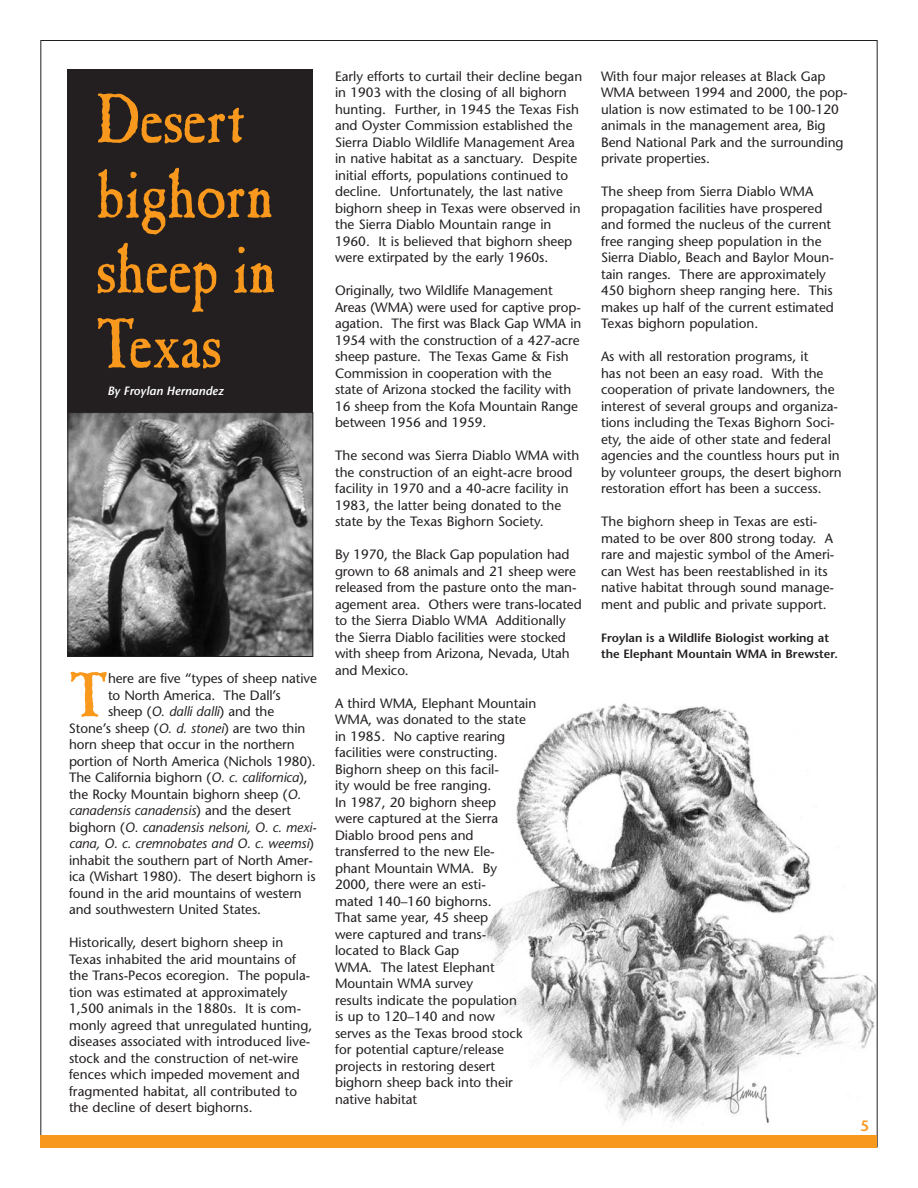
<style>
.page{position:relative;width:918px;height:1188px;background:#fff}
.page>*{position:absolute;margin:0;border:0;box-sizing:border-box;transform-origin:0 0}
.t1{font:70.5px/75px "Caslon Antique";letter-spacing:-.015em;color:#f8981d;scale:.9 1}
.t2{font:63.3px "Caslon Antique";color:#f8981d}
.t3{font:600 15px "Stone Sans";color:#f8981d}
.t4{font:13.5px/16.5px "Stone Sans";color:#231f20}
.t5{font:italic 13.5px "Stone Sans";letter-spacing:-.005em;color:#231f20}
.t6{font:600 12px/16.5px "Stone Sans";color:#231f20}
.t7{font:italic 600 12px "Stone Sans";color:#fff}
.s1{font-style:italic}
.s2{font-style:normal}
</style>
<div class="page">
<img style="left:481px;top:701px;width:396px;height:426px">
<div style="left:68px;top:70px;width:245px;height:354px;background:#231f20"></div>
<hr style="left:40px;top:40px;width:1px;height:1108px;background:#231f20">
<hr style="left:40px;top:40px;width:837px;height:1px;background:#231f20">
<hr style="left:877px;top:40px;width:1px;height:1108px;background:#231f20">
<div style="left:40px;top:1135px;width:838px;height:13px;background:#f8981d"></div>
<img style="left:70px;top:414px;width:241px;height:241px">
<div style="left:68px;top:412px;width:245px;height:245px;border:1px solid #231f20"></div>
<h1 class="t1" style="left:96px;top:89px;width:201px">Desert bighorn sheep in<br>Texas</h1>
<p class="t7" style="left:107px;top:386px;width:118px">By Froylan Hernandez</p>
<h2 class="t2" style="left:69px;top:673px;width:41px">T</h2>
<p class="t4" style="left:108px;top:672px;width:210px">here are five “types of sheep native</p>
<p class="t4" style="left:108px;top:688px;width:174px">to North America. The Dall’s</p>
<p class="t4" style="left:108px;top:705px;width:168px">sheep (<span class="s1">O. dalli dalli</span>) and the</p>
<p class="t4" style="left:69px;top:721px;width:238px">Stone’s sheep (<span class="s1">O. d. stonei</span>) are two thin</p>
<p class="t4" style="left:69px;top:738px;width:227px">horn sheep that occur in the northern</p>
<p class="t4" style="left:69px;top:754px;width:248px">portion of North America (Nichols 1980).</p>
<p class="t4" style="left:69px;top:771px;width:240px">The California bighorn (<span class="s1">O. c. californica</span>),</p>
<p class="t4" style="left:69px;top:787px;width:234px">the Rocky Mountain bighorn sheep (<span class="s1">O.</span></p>
<p class="t5" style="left:69px;top:806px;width:224px">canadensis canadensis<span class="s2">) and the desert</span></p>
<p class="t5" style="left:69px;top:822px;width:249px"><span class="s2">bighorn (</span>O. canadensis nelsoni, O. c. mexi-</p>
<p class="t5" style="left:69px;top:839px;width:247px">cana, O. c. cremnobates and O. c. weemsi<span class="s2">)</span></p>
<p class="t4" style="left:69px;top:853px;width:246px">inhabit the southern part of North Amer-</p>
<p class="t4" style="left:69px;top:870px;width:248px">ica (Wishart 1980). The desert bighorn is</p>
<p class="t4" style="left:69px;top:886px;width:234px">found in the arid mountains of western</p>
<p class="t4" style="left:69px;top:903px;width:194px">and southwestern United States.</p>
<p class="t4" style="left:69px;top:936px;width:245px">Historically, desert bighorn sheep in Texas inhabited the arid mountains of the Trans-Pecos ecoregion. The popula&shy;tion was estimated at approximately 1,500 animals in the 1880s. It is com&shy;monly agreed that unregulated hunting, diseases associated with introduced live&shy;stock and the construction of net-wire fences which impeded movement and fragmented habitat, all contributed to the decline of desert bighorns.</p>
<p class="t4" style="left:335px;top:69px;width:249px">Early efforts to curtail their decline began in 1903 with the closing of all bighorn hunting. Further, in 1945 the Texas Fish and Oyster Commission established the Sierra Diablo Wildlife Management Area in native habitat as a sanctuary. Despite initial efforts, populations continued to decline. Unfortunately, the last native bighorn sheep in Texas were observed in the Sierra Diablo Mountain range in 1960. It is believed that bighorn sheep were extirpated by the early 1960s.</p>
<p class="t4" style="left:335px;top:284px;width:248px">Originally, two Wildlife Management Areas (WMA) were used for captive prop&shy;agation. The first was Black Gap WMA in 1954 with the construction of a 427-acre sheep pasture. The Texas Game &amp; Fish Commission in cooperation with the state of Arizona stocked the facility with 16 sheep from the Kofa Mountain Range between 1956 and 1959.</p>
<p class="t4" style="left:335px;top:449px;width:246px">The second was Sierra Diablo WMA with the construction of an eight-acre brood facility in 1970 and a 40-acre facility in 1983, the latter being donated to the state by the Texas Bighorn Society.</p>
<p class="t4" style="left:335px;top:548px;width:248px">By 1970, the Black Gap population had grown to 68 animals and 21 sheep were released from the pasture onto the man&shy;agement area. Others were trans-located to the Sierra Diablo WMA Additionally the Sierra Diablo facilities were stocked with sheep from Arizona, Nevada, Utah and Mexico.</p>
<p class="t4" style="left:335px;top:696px;width:203px">A third WMA, Elephant Mountain<br>WMA, was donated to the state in 1985. No captive rearing facilities were constructing.<br>Bighorn sheep on this facil-<br>ity would be free ranging.<br>In 1987, 20 bighorn sheep<br>were captured at the Sierra<br>Diablo brood pens and transferred to the new Ele-<br>phant Mountain WMA. By<br>2000, there were an esti-<br>mated 140–160 bighorns.<br>That same year, 45 sheep<br>were captured and trans-<br>located to Black Gap<br>WMA. The latest Elephant<br>Mountain WMA survey<br>results indicate the population<br>is up to 120–140 and now<br>serves as the Texas brood stock for potential capture/release projects in restoring desert bighorn sheep back into their native habitat</p>
<p class="t4" style="left:601px;top:69px;width:248px">With four major releases at Black Gap WMA between 1994 and 2000, the pop&shy;ulation is now estimated to be 100-120 animals in the management area, Big Bend National Park and the surrounding private properties.</p>
<p class="t4" style="left:601px;top:185px;width:234px">The sheep from Sierra Diablo WMA propagation facilities have prospered and formed the nucleus of the current free ranging sheep population in the Sierra Diablo, Beach and Baylor Moun&shy;tain ranges. There are approximately 450 bighorn sheep ranging here. This makes up half of the current estimated Texas bighorn population.</p>
<p class="t4" style="left:601px;top:350px;width:242px">As with all restoration programs, it<br>has not been an easy road. With the cooperation of private landowners, the interest of several groups and organiza&shy;tions including the Texas Bighorn Soci&shy;ety, the aide of other state and federal agencies and the countless hours put in by volunteer groups, the desert bighorn restoration effort has been a success.</p>
<p class="t4" style="left:601px;top:515px;width:235px">The bighorn sheep in Texas are esti&shy;mated to be over 800 strong today. A rare and majestic symbol of the Ameri&shy;can West has been reestablished in its native habitat through sound manage&shy;ment and public and private support.</p>
<p class="t6" style="left:601px;top:631px;width:238px">Froylan is a Wildlife Biologist working at the Elephant Mountain WMA in Brewster.</p>
<p class="t3" style="left:861px;top:1120px;width:10px">5</p>
</div>
